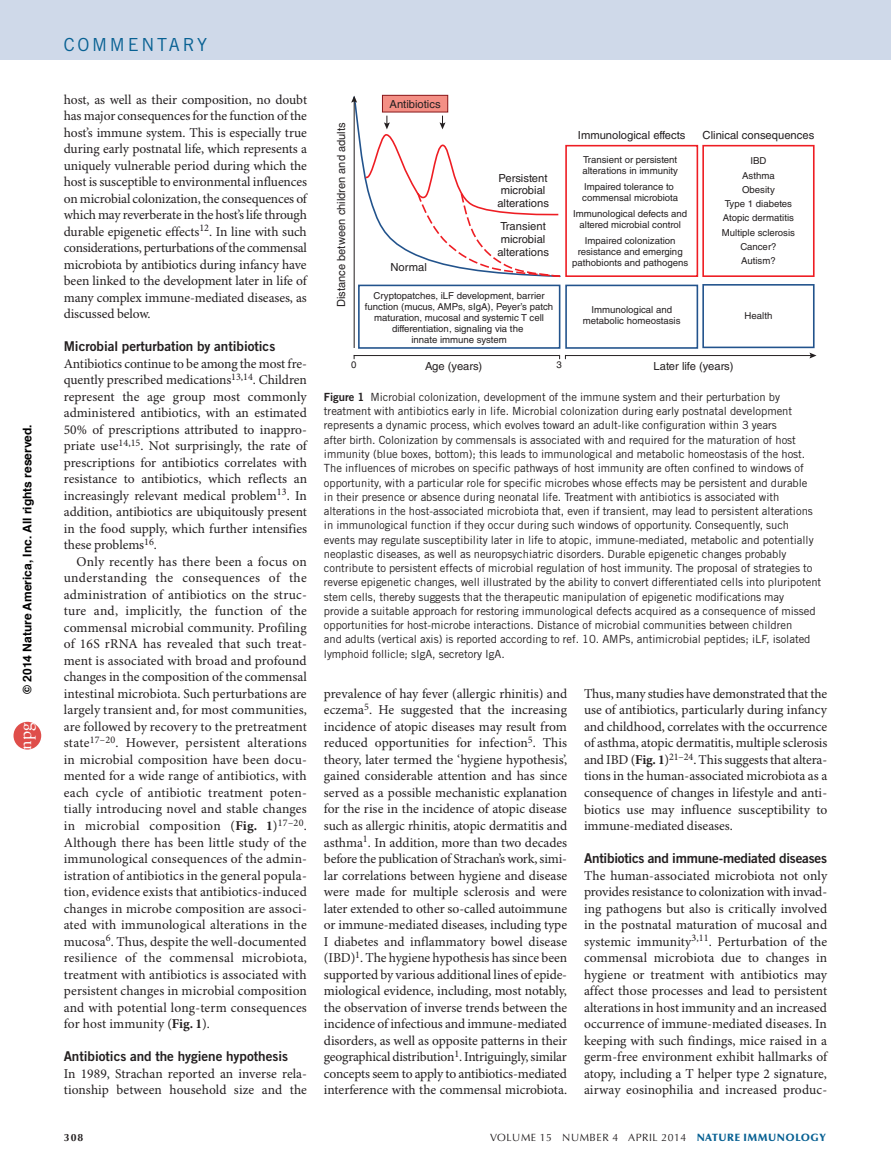
<style>
.page{position:relative;width:891px;height:1175px;background:#fff}
.page>*{position:absolute;margin:0;border:0;box-sizing:border-box;transform-origin:0 0}
.z-HEADER_follow{font:18px "Trade Gothic LT Std";letter-spacing:.15em;color:#086193}
.t1{font:18px "Adobe Garamond Pro";color:#fff}
.TEXT_first{font:13.5px/16.5px "Minion Pro";color:#231f20;text-align:justify}
.TEXT_body{font:13.5px/16.5px "Minion Pro";letter-spacing:.01em;color:#231f20;text-align:justify}
.SUBHEAD{font:13.5px "Trade Gothic LT Std Bd 2";letter-spacing:-.005em;color:#231f20}
.t2{font:700 12px "Helvetica";color:#000}
.t3{font:11.25px/14.2px "Trade Gothic LT Std";letter-spacing:-.005em;color:#231f20}
.t4{font:11.25px "Helvetica LT Std";color:#231f20}
.t5{font:11.1px/12.8px "Helvetica LT Std";color:#231f20;text-align:center}
.t6{font:10.5px "Optima LT Std";letter-spacing:.05em;color:#231f20}
.t7{font:700 10.5px "Optima LT Std";color:#231f20}
.t8{font:9.45px/11.1px "Helvetica LT Std";color:#231f20;text-align:center}
.s1{font-family:"Arial"}
.s2{font-weight:700}
.s3{font-family:"Trade Gothic LT Std Bd 2"}
.s4{font-weight:900;color:#086193}
</style>
<div class="page">
<div style="left:0;top:0;width:891px;height:60px;background:#cfd9e9"></div>
<svg style="left:351px;top:95px;width:466px;height:264px"></svg>
<div style="left:14px;top:722px;width:27px;height:27px;background:#df4e4a;border-radius:50%"></div>
<p class="t2" style="left:18px;top:693px;width:271px;rotate:-90deg">© 201<span class="s1">4</span> Nature America, Inc. All rights reserved.</p>
<h1 class="t1" style="left:15px;top:749px;width:28px;rotate:-90deg">npg</h1>
<p class="z-HEADER_follow" style="left:64px;top:34px;width:145px">COMMENTARY</p>
<p class="TEXT_first" style="left:64px;top:92px;width:245px">host, as well as their composition, no doubt has major consequences for the function of the host’s immune system. This is especially true during early postnatal life, which represents a uniquely vulnerable period during which the host is susceptible to environmental influences on microbial colonization, the consequences of which may reverberate in the host’s life through durable epigenetic effects<sup>12</sup>. In line with such considerations, perturbations of the commensal microbiota by antibiotics during infancy have been linked to the development later in life of many complex immune-mediated diseases, as discussed below.</p>
<p class="SUBHEAD" style="left:64px;top:338px;width:213px">Microbial perturbation by antibiotics</p>
<p class="TEXT_first" style="left:64px;top:356px;width:245px">Antibiotics continue to be among the most fre&shy;quently prescribed medications<sup>13,14</sup>. Children represent the age group most commonly administered antibiotics, with an estimated 50% of prescriptions attributed to inappro&shy;priate use<sup>14,15</sup>. Not surprisingly, the rate of prescriptions for antibiotics correlates with resistance to antibiotics, which reflects an increasingly relevant medical problem<sup>13</sup>. In addition, antibiotics are ubiquitously present in the food supply, which further intensifies these problems<sup>16</sup>.</p>
<p class="TEXT_body" style="left:64px;top:554px;width:245px;text-indent:13px">Only recently has there been a focus on understanding the consequences of the administration of antibiotics on the struc&shy;ture and, implicitly, the function of the commensal microbial community. Profiling of 16S rRNA has revealed that such treat&shy;ment is associated with broad and profound changes in the composition of the commensal intestinal microbiota. Such perturbations are largely transient and, for most communities, are followed by recovery to the pretreatment state<sup>17–20</sup>. However, persistent alterations in microbial composition have been docu&shy;mented for a wide range of antibiotics, with each cycle of antibiotic treatment poten&shy;tially introducing novel and stable changes in microbial composition (<span class="s2">Fig. 1</span>)<sup>17–20</sup>.<br>Although there has been little study of the immunological consequences of the admin&shy;istration of antibiotics in the general popula&shy;tion, evidence exists that antibiotics-induced changes in microbe composition are associ&shy;ated with immunological alterations in the mucosa<sup>6</sup>. Thus, despite the well-documented resilience of the commensal microbiota, treatment with antibiotics is associated with persistent changes in microbial composition and with potential long-term consequences for host immunity (<span class="s2">Fig. 1</span>).</p>
<p class="SUBHEAD" style="left:64px;top:1047px;width:226px">Antibiotics and the hygiene hypothesis</p>
<p class="TEXT_first" style="left:64px;top:1065px;width:245px">In 1989, Strachan reported an inverse rela&shy;tionship between household size and the</p>
<p class="t4" style="left:335px;top:307px;width:186px;rotate:-90deg">Distance between children and adults</p>
<p class="t5" style="left:390px;top:98px;width:53px">Antibiotics</p>
<p class="t5" style="left:391px;top:260px;width:38px">Normal</p>
<p class="t5" style="left:497px;top:171px;width:53px">Persistent microbial alterations</p>
<p class="t5" style="left:497px;top:220px;width:53px">Transient microbial alterations</p>
<p class="t8" style="left:365px;top:290px;width:190px">Cryptopatches, iLF development, barrier function (mucus, AMPs, sIgA), Peyer’s patch maturation, mucosal and systemic T cell differentiation, signaling via the<br>innate immune system</p>
<p class="t5" style="left:578px;top:129px;width:109px">Immunological effects</p>
<p class="t5" style="left:703px;top:129px;width:113px">Clinical consequences</p>
<p class="t8" style="left:722px;top:154px;width:75px;line-height:14.2px">IBD<br>Asthma<br>Obesity<br>Type 1 diabetes<br>Atopic dermatitis<br>Multiple sclerosis<br>Cancer?<br>Autism?</p>
<p class="t8" style="left:582px;top:154px;width:97px;text-align:left">Transient or persistent alterations in immunity</p>
<p class="t8" style="left:582px;top:181px;width:97px;text-align:left">Impaired tolerance to commensal microbiota</p>
<p class="t8" style="left:573px;top:208px;width:116px">Immunological defects and altered microbial control</p>
<p class="t8" style="left:572px;top:235px;width:118px">Impaired colonization resistance and emerging pathobionts and pathogens</p>
<p class="t8" style="left:583px;top:304px;width:99px">Immunological and metabolic homeostasis</p>
<p class="t8" style="left:745px;top:310px;width:29px">Health</p>
<p class="t8" style="left:351px;top:359px;width:7px">0</p>
<p class="t8" style="left:557px;top:359px;width:7px">3</p>
<p class="t5" style="left:654px;top:359px;width:82px">Later life (years)</p>
<p class="t5" style="left:425px;top:359px;width:59px">Age (years)</p>
<p class="t3" style="left:324px;top:390px;width:499px"><span class="s3">Figure 1</span> Microbial colonization, development of the immune system and their perturbation by treatment with antibiotics early in life. Microbial colonization during early postnatal development represents a dynamic process, which evolves toward an adult-like configuration within 3 years<br>after birth. Colonization by commensals is associated with and required for the maturation of host immunity (blue boxes, bottom); this leads to immunological and metabolic homeostasis of the host.<br>The influences of microbes on specific pathways of host immunity are often confined to windows of opportunity, with a particular role for specific microbes whose effects may be persistent and durable<br>in their presence or absence during neonatal life. Treatment with antibiotics is associated with alterations in the host-associated microbiota that, even if transient, may lead to persistent alterations in immunological function if they occur during such windows of opportunity. Consequently, such events may regulate susceptibility later in life to atopic, immune-mediated, metabolic and potentially neoplastic diseases, as well as neuropsychiatric disorders. Durable epigenetic changes probably contribute to persistent effects of microbial regulation of host immunity. The proposal of strategies to reverse epigenetic changes, well illustrated by the ability to convert differentiated cells into pluripotent stem cells, thereby suggests that the therapeutic manipulation of epigenetic modifications may provide a suitable approach for restoring immunological defects acquired as a consequence of missed opportunities for host-microbe interactions. Distance of microbial communities between children<br>and adults (vertical axis) is reported according to ref. 10. AMPs, antimicrobial peptides; iLF, isolated lymphoid follicle; sIgA, secretory IgA.</p>
<p class="TEXT_first" style="left:324px;top:686px;width:245px">prevalence of hay fever (allergic rhinitis) and eczema<sup>5</sup>. He suggested that the increasing incidence of atopic diseases may result from reduced opportunities for infection<sup>5</sup>. This theory, later termed the ‘hygiene hypothesis’, gained considerable attention and has since served as a possible mechanistic explanation for the rise in the incidence of atopic disease such as allergic rhinitis, atopic dermatitis and asthma<sup>1</sup>. In addition, more than two decades before the publication of Strachan’s work, simi&shy;lar correlations between hygiene and disease were made for multiple sclerosis and were later extended to other so-called autoimmune or immune-mediated diseases, including type I diabetes and inflammatory bowel disease (IBD)<sup>1</sup>. The hygiene hypothesis has since been supported by various additional lines of epide&shy;miological evidence, including, most notably, the observation of inverse trends between the incidence of infectious and immune-mediated disorders, as well as opposite patterns in their geographical distribution<sup>1</sup>. Intriguingly, similar concepts seem to apply to antibiotics-mediated interference with the commensal microbiota.</p>
<p class="TEXT_first" style="left:584px;top:686px;width:245px">Thus, many studies have demonstrated that the use of antibiotics, particularly during infancy and childhood, correlates with the occurrence of asthma, atopic dermatitis, multiple sclerosis and IBD (<span class="s2">Fig. 1</span>)<sup>21–24</sup>. This suggests that altera&shy;tions in the human-associated microbiota as a consequence of changes in lifestyle and anti&shy;biotics use may influence susceptibility to immune-mediated diseases.</p>
<p class="SUBHEAD" style="left:584px;top:849px;width:244px">Antibiotics and immune-mediated diseases</p>
<p class="TEXT_first" style="left:584px;top:867px;width:245px">The human-associated microbiota not only provides resistance to colonization with invad&shy;ing pathogens but also is critically involved in the postnatal maturation of mucosal and systemic immunity<sup>3,11</sup>. Perturbation of the commensal microbiota due to changes in hygiene or treatment with antibiotics may affect those processes and lead to persistent alterations in host immunity and an increased occurrence of immune-mediated diseases. In keeping with such findings, mice raised in a germ-free environment exhibit hallmarks of atopy, including a T helper type 2 signature, airway eosinophilia and increased produc-</p>
<p class="t7" style="left:64px;top:1131px;width:21px">308</p>
<p class="t6" style="left:490px;top:1131px;width:337px">VOLUME 15 NUMBER 4 APRIL 2014 <span class="s4">NATURE IMMUNOLOGY</span></p>
</div>
